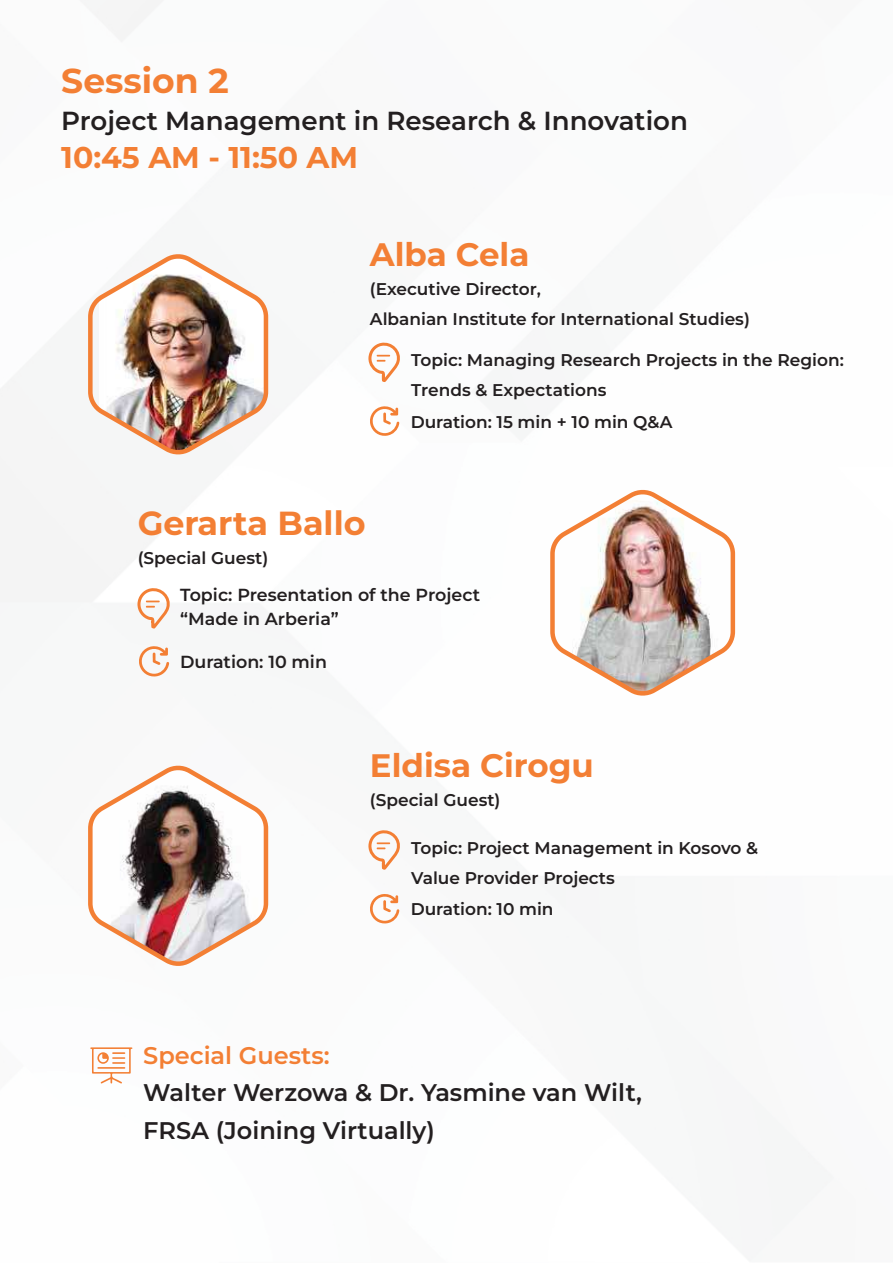
<style>
.page{position:relative;width:893px;height:1263px;background:#fff}
.page>*{position:absolute;margin:0;border:0;box-sizing:border-box;transform-origin:0 0}
.t1{font:700 34.5px "Montserrat";color:#f37f34}
.t2{font:700 33.3px "Montserrat";color:#f37f34}
.t3{font:700 32.55px "Montserrat";color:#f37f34}
.t4{font:700 30px "Montserrat";color:#f37f34}
.t5{font:600 26.1px "Montserrat";color:#231f20}
.t6{font:600 24px/37.5px "Montserrat";color:#231f20}
.t7{font:600 24px "Montserrat";color:#f37f34}
.t8{font:600 17.4px/24px "Montserrat";color:#231f20}
.t9{font:600 16.95px/29.7px "Montserrat";color:#231f20}
</style>
<div class="page">
<img style="left:0;top:0;width:812px;height:1157px">
<img style="left:86px;top:249px;width:184px;height:210px">
<svg style="left:368px;top:406px;width:31px;height:31px"></svg>
<svg style="left:370px;top:339px;width:31px;height:45px"></svg>
<img style="left:86px;top:761px;width:184px;height:210px">
<svg style="left:368px;top:893px;width:31px;height:31px"></svg>
<svg style="left:370px;top:826px;width:31px;height:46px"></svg>
<img style="left:548px;top:485px;width:189px;height:215px">
<svg style="left:137px;top:646px;width:32px;height:31px"></svg>
<svg style="left:136px;top:584px;width:35px;height:47px"></svg>
<svg style="left:90px;top:1047px;width:42px;height:37px"></svg>
<h1 class="t1" style="left:61px;top:58px;width:169px">Session 2</h1>
<h3 class="t5" style="left:61px;top:104px;width:628px">Project Management in Research &amp; Innovation</h3>
<h3 class="t4" style="left:61px;top:137px;width:298px">10:45 AM - 11:50 AM</h3>
<h3 class="t3" style="left:370px;top:233px;width:161px">Alba Cela</h3>
<p class="t9" style="left:370px;top:274px;width:381px">(Executive Director,<br>Albanian Institute for International Studies)</p>
<p class="t9" style="left:411px;top:345px;width:434px">Topic: Managing Research Projects in the Region:<br>Trends &amp; Expectations</p>
<p class="t9" style="left:411px;top:406px;width:263px">Duration: 15 min + 10 min Q&amp;A</p>
<h2 class="t2" style="left:138px;top:501px;width:229px">Gerarta Ballo</h2>
<p class="t9" style="left:138px;top:543px;width:132px">(Special Guest)</p>
<p class="t8" style="left:180px;top:582px;width:301px">Topic: Presentation of the Project “Made in Arberia”</p>
<p class="t8" style="left:180px;top:649px;width:148px">Duration: 10 min</p>
<h3 class="t3" style="left:370px;top:744px;width:225px">Eldisa Cirogu</h3>
<p class="t9" style="left:370px;top:785px;width:132px">(Special Guest)</p>
<p class="t9" style="left:411px;top:832px;width:348px">Topic: Project Management in Kosovo &amp;<br>Value Provider Projects</p>
<p class="t9" style="left:411px;top:894px;width:144px">Duration: 10 min</p>
<h3 class="t7" style="left:143px;top:1039px;width:188px">Special Guests:</h3>
<h3 class="t6" style="left:143px;top:1073px;width:500px">Walter Werzowa &amp; Dr. Yasmine van Wilt,<br>FRSA (Joining Virtually)</h3>
</div>
